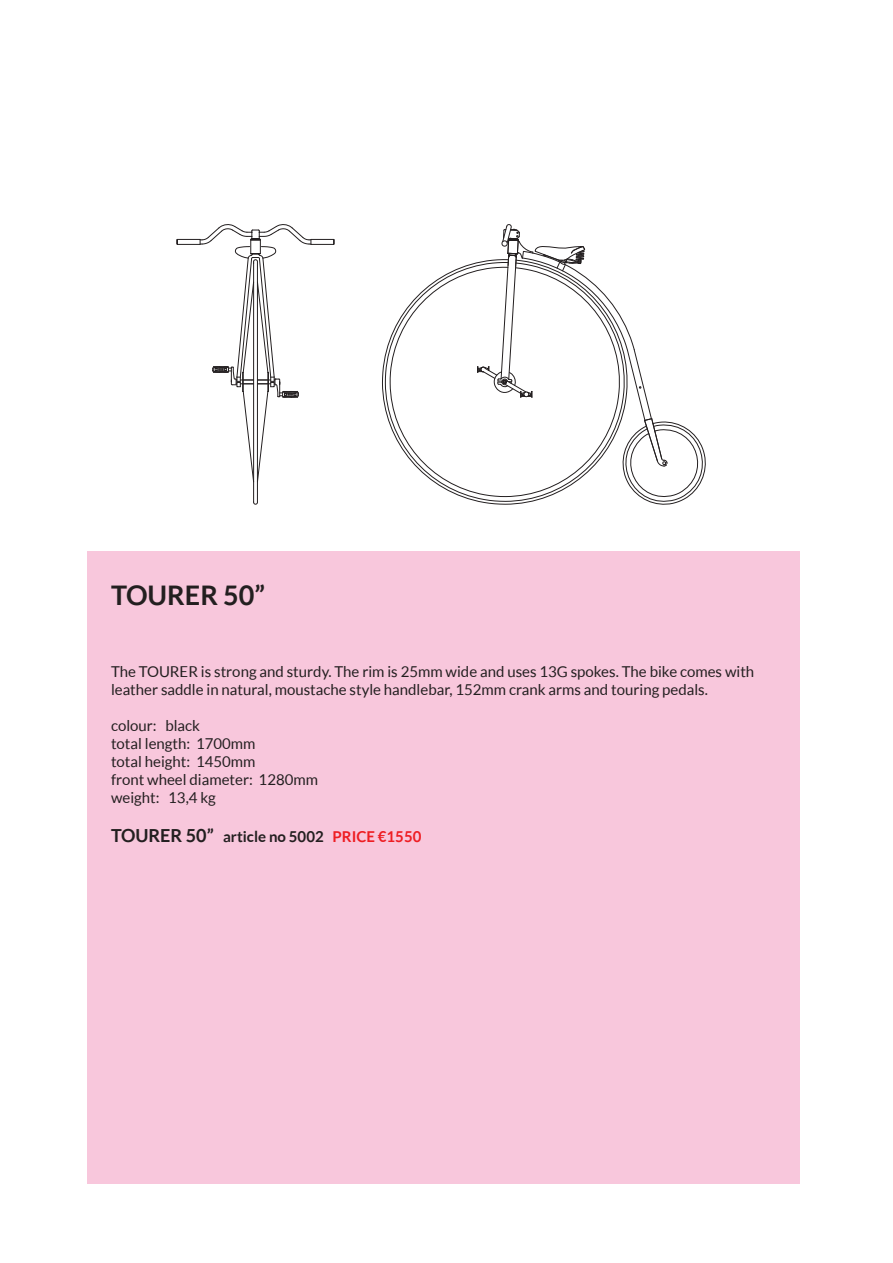
<style>
.page{position:relative;width:893px;height:1263px;background:#fff}
.page>*{position:absolute;margin:0;border:0;box-sizing:border-box;transform-origin:0 0}
.t1{font:700 27px "Lato";color:#231f20}
.t2{font:15px/18px "Lato";color:#231f20}
.t3{font:700 15px "Lato";color:#231f20}
.s1{font-size:18px}
.s2{color:#ee1d23}
</style>
<div class="page">
<div style="left:87px;top:551px;width:713px;height:633px;background:#f8c7dc"></div>
<svg style="left:389px;top:267px;width:88px;height:230px"></svg>
<svg style="left:177px;top:224px;width:158px;height:281px"></svg>
<svg style="left:477px;top:224px;width:229px;height:281px"></svg>
<h1 class="t1" style="left:111px;top:579px;width:156px">TOURER 50”</h1>
<p class="t2" style="left:111px;top:662px;width:645px">The TOURER is strong and sturdy. The rim is 25mm wide and uses 13G spokes. The bike comes with leather saddle in natural, moustache style handlebar, 152mm crank arms and touring pedals.</p>
<p class="t2" style="left:111px;top:716px;width:209px">colour: black<br>total length: 1700mm<br>total height: 1450mm<br>front wheel diameter: 1280mm weight: 13,4 kg</p>
<p class="t3" style="left:111px;top:828px;width:312px"><span class="s1">TOURER 50”</span> article no 5002 <span class="s2">PRICE €1550</span></p>
</div>
